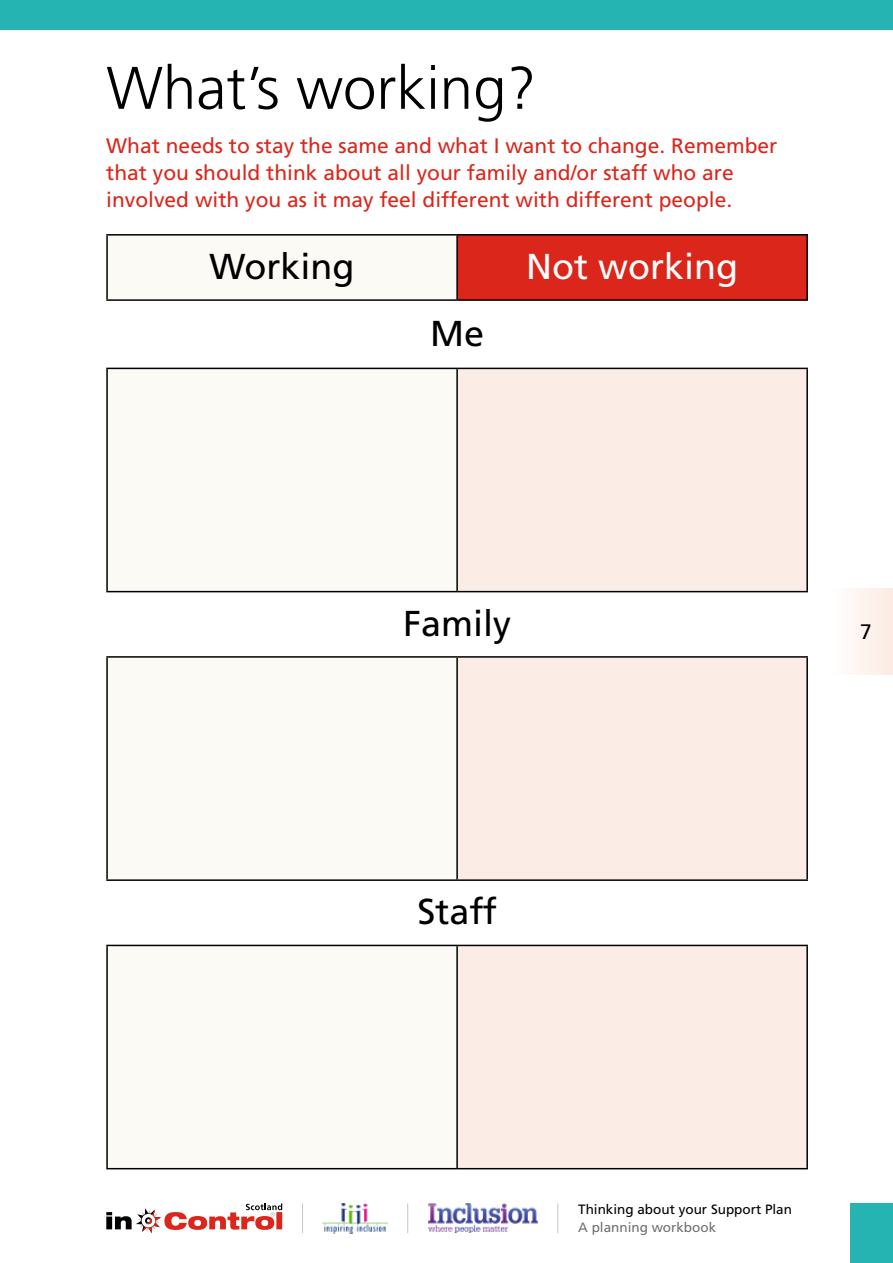
<style>
.page{position:relative;width:893px;height:1263px;background:#fff}
.page>*{position:absolute;margin:0;border:0;box-sizing:border-box;transform-origin:0 0}
.t1{font:300 60px "Frutiger";color:#000}
.H3_centred{font:36px "Frutiger";color:#000}
.H3_centred-2{font:36px "Frutiger";color:#fff}
.H1_strap_LAST{font:21px/27px "Frutiger";color:#db261b}
.t2{font:21px "Frutiger";color:#000}
.t3{font:13.5px "Frutiger";color:#000}
.t4{font:13.5px "Frutiger";color:#706f6f}
</style>
<div class="page">
<div style="left:829px;top:589px;width:64px;height:85px;background:linear-gradient(to right,#fff,#fcebe3)"></div>
<img style="left:428px;top:1204px;width:109px;height:29px">
<svg style="left:106px;top:1203px;width:176px;height:30px"></svg>
<hr style="left:302px;top:1203px;width:1px;height:30px;background:#c6c6c6">
<hr style="left:407px;top:1203px;width:1px;height:30px;background:#c6c6c6">
<hr style="left:557px;top:1203px;width:1px;height:30px;background:#c6c6c6">
<img style="left:323px;top:1203px;width:64px;height:30px">
<div style="left:0;top:0;width:893px;height:30px;background:#25b4b1"></div>
<div style="left:850px;top:1203px;width:43px;height:60px;background:#25b4b1"></div>
<div style="left:457px;top:235px;width:350px;height:65px;background:#db261b"></div>
<svg style="left:107px;top:367px;width:700px;height:578px;fill:#fbfaf5"></svg>
<svg style="left:457px;top:369px;width:350px;height:799px;fill:#fcece6"></svg>
<hr style="left:106px;top:234px;width:351px;height:2px;background:#000">
<hr style="left:106px;top:236px;width:2px;height:63px;background:#000">
<hr style="left:457px;top:234px;width:351px;height:2px;background:#000">
<hr style="left:456px;top:236px;width:2px;height:63px;background:#000">
<hr style="left:806px;top:236px;width:2px;height:63px;background:#000">
<hr style="left:106px;top:369px;width:2px;height:222px;background:#000">
<hr style="left:456px;top:369px;width:2px;height:222px;background:#000">
<hr style="left:806px;top:369px;width:2px;height:222px;background:#000">
<hr style="left:106px;top:658px;width:2px;height:221px;background:#000">
<hr style="left:456px;top:658px;width:2px;height:221px;background:#000">
<hr style="left:806px;top:658px;width:2px;height:221px;background:#000">
<hr style="left:106px;top:946px;width:2px;height:222px;background:#000">
<hr style="left:456px;top:946px;width:2px;height:222px;background:#000">
<hr style="left:806px;top:946px;width:2px;height:222px;background:#000">
<hr style="left:106px;top:1168px;width:351px;height:1px;background:#000">
<hr style="left:457px;top:1168px;width:351px;height:1px;background:#000">
<hr style="left:106px;top:299px;width:351px;height:2px;background:#000">
<hr style="left:457px;top:299px;width:351px;height:2px;background:#000">
<hr style="left:106px;top:368px;width:351px;height:1px;background:#000">
<hr style="left:457px;top:368px;width:351px;height:1px;background:#000">
<hr style="left:106px;top:591px;width:351px;height:1px;background:#000">
<hr style="left:457px;top:591px;width:351px;height:1px;background:#000">
<hr style="left:106px;top:656px;width:351px;height:2px;background:#000">
<hr style="left:457px;top:656px;width:351px;height:2px;background:#000">
<hr style="left:106px;top:879px;width:351px;height:2px;background:#000">
<hr style="left:457px;top:879px;width:351px;height:2px;background:#000">
<hr style="left:106px;top:945px;width:351px;height:1px;background:#000">
<hr style="left:457px;top:945px;width:351px;height:1px;background:#000">
<h1 class="t1" style="left:106px;top:54px;width:432px">What’s working?</h1>
<p class="H1_strap_LAST" style="left:106px;top:132px;width:673px">What needs to stay the same and what I want to change. Remember that you should think about all your family and/or staff who are involved with you as it may feel different with different people.</p>
<p class="H3_centred" style="left:210px;top:245px;width:146px">Working</p>
<p class="H3_centred-2" style="left:526px;top:245px;width:214px">Not working</p>
<p class="H3_centred" style="left:430px;top:312px;width:55px">Me</p>
<p class="H3_centred" style="left:403px;top:602px;width:110px">Family</p>
<p class="H3_centred" style="left:417px;top:890px;width:81px">Staff</p>
<p class="t2" style="left:860px;top:620px;width:13px">7</p>
<p class="t3" style="left:578px;top:1201px;width:215px">Thinking about your Support Plan</p>
<p class="t4" style="left:578px;top:1219px;width:140px">A planning workbook</p>
</div>
